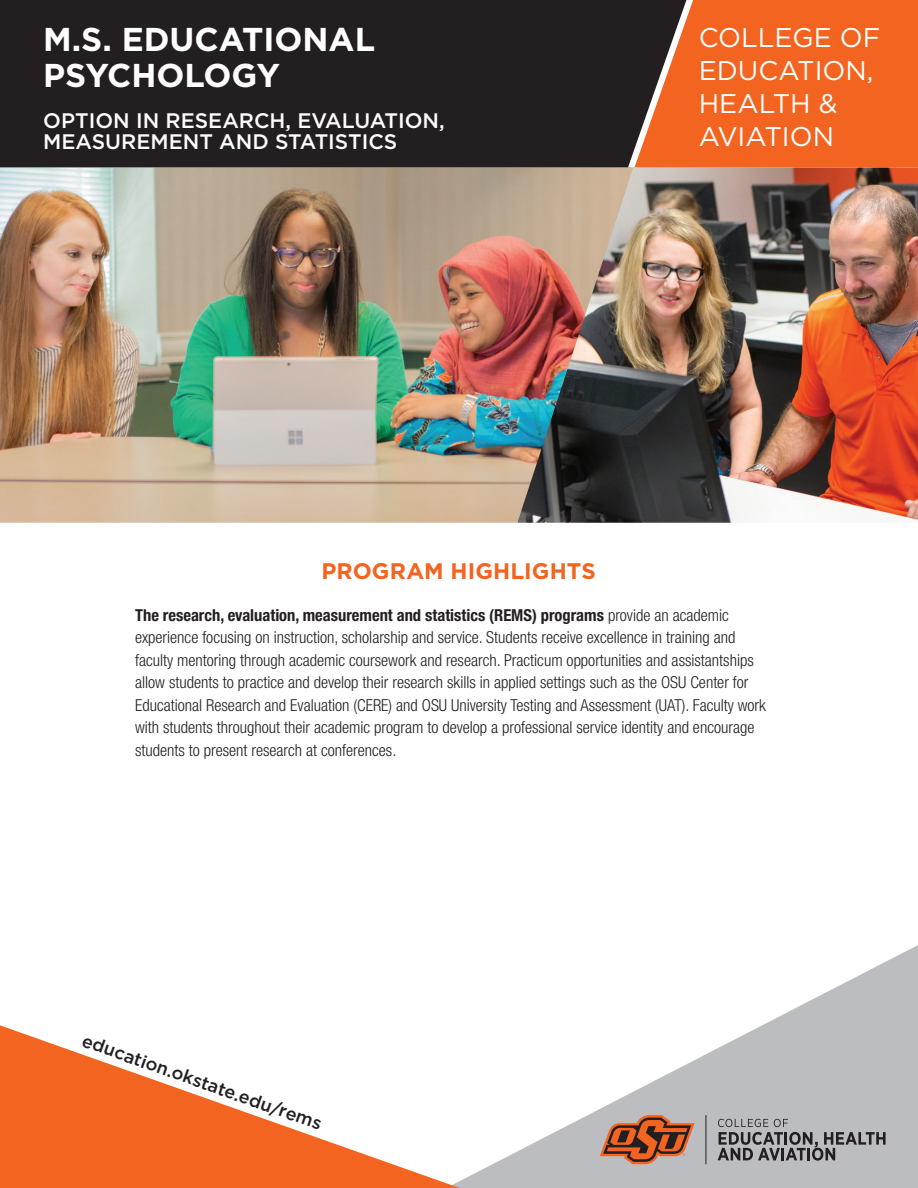
<style>
.page{position:relative;width:918px;height:1188px;background:#fff}
.page>*{position:absolute;margin:0;border:0;box-sizing:border-box;transform-origin:0 0}
.t1{font:700 33px/36px "Gotham HTF";color:#fff}
.t2{font:27px/33px "Gotham HTF";color:#fff}
.t3{font:700 22.5px "Gotham HTF";color:#f36421}
.t4{font:500 21px/21px "Gotham HTF";color:#fff}
.t5{font:500 18px "Gotham HTF";color:#231f20}
.t6{font:300 condensed 16.5px/22.5px "Helvetica Neue LT Std";color:#231f20}
.s1{font-weight:700}
</style>
<div class="page">
<img style="left:0;top:167px;width:517px;height:356px">
<img style="left:517px;top:167px;width:401px;height:356px">
<svg style="left:498px;top:945px;width:420px;height:243px"></svg>
<div style="left:0;top:0;width:628px;height:167px;background:#231f20"></div>
<div style="left:715px;top:0;width:203px;height:167px;background:#f36421"></div>
<svg style="left:0;top:1025px;width:498px;height:163px"></svg>
<svg style="left:628px;top:0;width:87px;height:167px;background:#ab5731"></svg>
<hr style="left:706px;top:1115px;width:1px;height:49px;background:#231f20">
<svg style="left:600px;top:1115px;width:95px;height:49px;background:#a86e54"></svg>
<svg style="left:718px;top:1119px;width:168px;height:42px;background:#949396"></svg>
<h1 class="t1" style="left:43px;top:21px;width:333px">M.S. EDUCATIONAL<br>PSYCHOLOGY</h1>
<p class="t4" style="left:43px;top:110px;width:403px">OPTION IN RESEARCH, EVALUATION,<br>MEASUREMENT AND STATISTICS</p>
<h2 class="t2" style="left:699px;top:20px;width:183px">COLLEGE OF<br>EDUCATION,<br>HEALTH &amp;<br>AVIATION</h2>
<h3 class="t3" style="left:321px;top:558px;width:276px">PROGRAM HIGHLIGHTS</h3>
<p class="t6" style="left:135px;top:604px;width:632px"><span class="s1">The research, evaluation, measurement and statistics (REMS) programs</span> provide an academic experience focusing on instruction, scholarship and service. Students receive excellence in training and faculty mentoring through academic coursework and research. Practicum opportunities and assistantships allow students to practice and develop their research skills in applied settings such as the OSU Center for Educational Research and Evaluation (CERE) and OSU University Testing and Assessment (UAT). Faculty work with students throughout their academic program to develop a professional service identity and encourage students to present research at conferences.</p>
<p class="t5" style="left:87px;top:1029px;width:254px;rotate:20deg">education.okstate.edu/rems</p>
</div>
